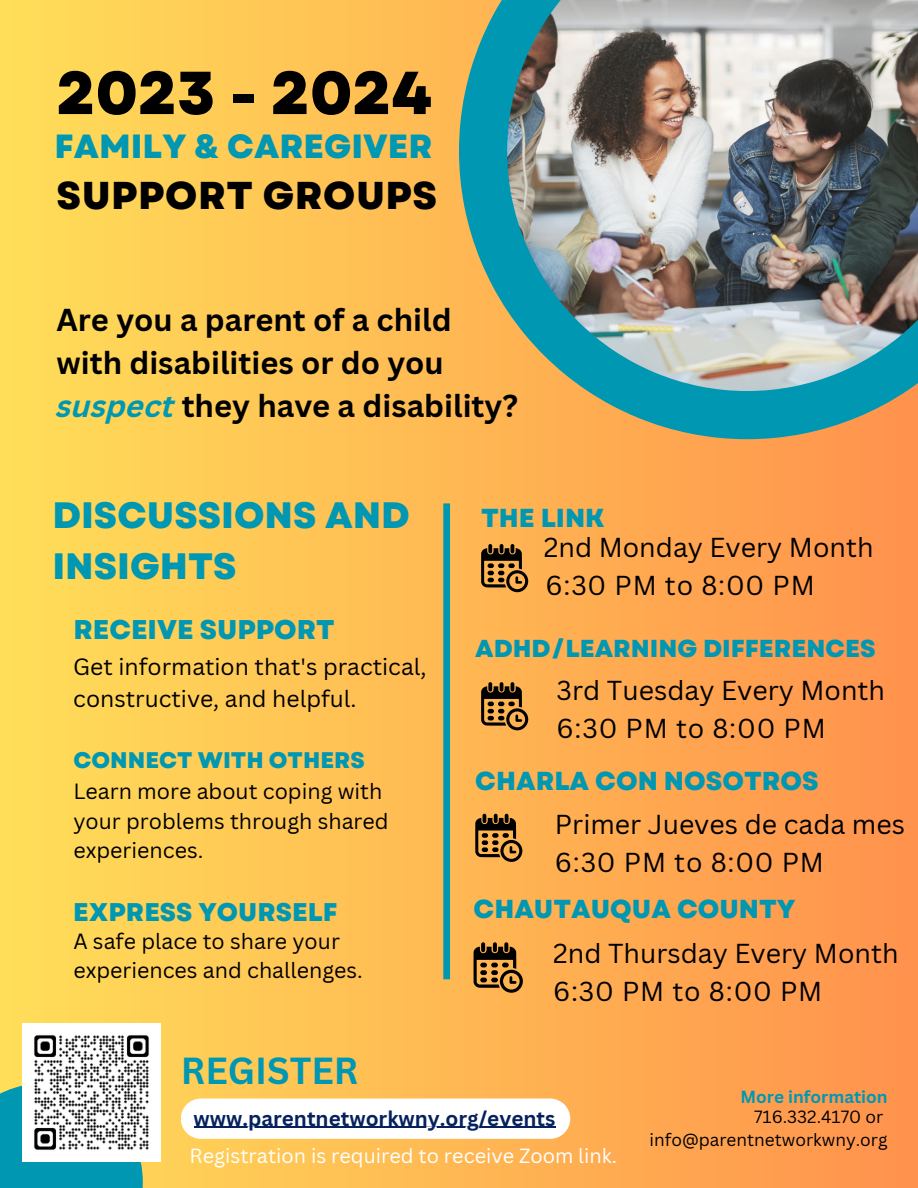
<style>
.page{position:relative;width:918px;height:1188px;background:#fff}
.page>*{position:absolute;margin:0;border:0;box-sizing:border-box;transform-origin:0 0}
.t1{font:800 60.45px "Garet";color:#000}
.t2{font:800 38.85px "Garet";letter-spacing:.015em;color:#000}
.t3{font:800 36.75px/50.7px "Garet";color:#0097b2}
.t4{font:700 36.75px "Canva Sans";color:#0097b2}
.t5{font:800 33.45px "Garet";color:#0097b2}
.t6{font:700 30.9px/42.8px "Canva Sans";color:#000}
.t7{font:800 27px "Garet";color:#0097b2}
.t8{font:26.7px "Canva Sans";color:#000}
.t9{font:800 25.95px "Garet";color:#0097b2}
.t10{font:800 25.5px "Garet";color:#0097b2}
.t11{font:800 24.45px "Garet";color:#0097b2}
.t12{font:22.95px/31.5px "Canva Sans";color:#000}
.t13{font:800 22.5px "Garet";color:#0097b2}
.t14{font:21.45px/29.2px "Canva Sans";color:#000}
.t15{font:700 20.7px "Canva Sans";color:#05215e}
.t16{font:19.95px "Canva Sans";color:#fff}
.t17{font:17.25px "Canva Sans";color:#000}
.t18{font:700 17.1px "Canva Sans";color:#0097b2}
.s1{font-style:italic;color:#0097b2}
</style>
<div class="page">
<div style="left:0;top:0;width:918px;height:1188px;background:linear-gradient(to right,#ffde59,#ff924d)"></div>
<svg style="left:459px;top:0;width:459px;height:439px"></svg>
<img style="left:507px;top:0;width:411px;height:391px">
<div style="left:443px;top:503px;width:7px;height:476px;background:#0097b2"></div>
<svg style="left:481px;top:544px;width:47px;height:48px"></svg>
<svg style="left:181px;top:1099px;width:389px;height:40px"></svg>
<div style="left:0;top:1083px;width:143px;height:105px;background:#0097b2"></div>
<svg style="left:481px;top:682px;width:47px;height:48px"></svg>
<svg style="left:475px;top:814px;width:48px;height:48px"></svg>
<svg style="left:481px;top:942px;width:4px;height:10px"></svg>
<svg style="left:493px;top:942px;width:4px;height:10px"></svg>
<svg style="left:504px;top:942px;width:4px;height:10px"></svg>
<svg style="left:474px;top:947px;width:49px;height:46px"></svg>
<img style="left:22px;top:1023px;width:139px;height:139px">
<hr style="left:194px;top:1127px;width:361px;height:1px;background:#05215e">
<p class="t1" style="left:56px;top:49px;width:377px">2023 - 2024</p>
<p class="t5" style="left:54px;top:122px;width:380px">FAMILY &amp; CAREGIVER</p>
<p class="t2" style="left:56px;top:168px;width:382px">SUPPORT GROUPS</p>
<p class="t6" style="left:56px;top:298px;width:463px">Are you a parent of a child with disabilities or do you <span class="s1">suspect</span> they have a disability?</p>
<p class="t3" style="left:52px;top:490px;width:359px">DISCUSSIONS AND<br>INSIGHTS</p>
<p class="t7" style="left:73px;top:610px;width:263px">RECEIVE SUPPORT</p>
<p class="t12" style="left:73px;top:651px;width:355px">Get information that's practical, constructive, and helpful.</p>
<p class="t13" style="left:73px;top:744px;width:293px">CONNECT WITH OTHERS</p>
<p class="t14" style="left:73px;top:777px;width:317px">Learn more about coping with your problems through shared experiences.</p>
<p class="t10" style="left:73px;top:894px;width:266px">EXPRESS YOURSELF</p>
<p class="t14" style="left:73px;top:926px;width:291px">A safe place to share your experiences and challenges.</p>
<p class="t9" style="left:481px;top:500px;width:125px">THE LINK</p>
<p class="t8" style="left:544px;top:529px;width:331px">2nd Monday Every Month</p>
<p class="t8" style="left:546px;top:567px;width:271px">6:30 PM to 8:00 PM</p>
<p class="t11" style="left:475px;top:631px;width:402px">ADHD/LEARNING DIFFERENCES</p>
<p class="t8" style="left:557px;top:671px;width:330px">3rd Tuesday Every Month</p>
<p class="t8" style="left:557px;top:709px;width:271px">6:30 PM to 8:00 PM</p>
<p class="t9" style="left:475px;top:763px;width:345px">CHARLA CON NOSOTROS</p>
<p class="t8" style="left:555px;top:805px;width:352px">Primer Jueves de cada mes</p>
<p class="t8" style="left:555px;top:843px;width:271px">6:30 PM to 8:00 PM</p>
<p class="t9" style="left:474px;top:891px;width:324px">CHAUTAUQUA COUNTY</p>
<p class="t8" style="left:553px;top:934px;width:347px">2nd Thursday Every Month</p>
<p class="t8" style="left:553px;top:972px;width:271px">6:30 PM to 8:00 PM</p>
<p class="t4" style="left:181px;top:1045px;width:179px">REGISTER</p>
<p class="t15" style="left:194px;top:1104px;width:363px">www.parentnetworkwny.org/events</p>
<p class="t16" style="left:190px;top:1141px;width:429px">Registration is required to receive Zoom link.</p>
<p class="t18" style="left:740px;top:1084px;width:149px">More information</p>
<p class="t17" style="left:754px;top:1105px;width:131px">716.332.4170 or</p>
<p class="t17" style="left:650px;top:1128px;width:240px">info@parentnetworkwny.org</p>
</div>
